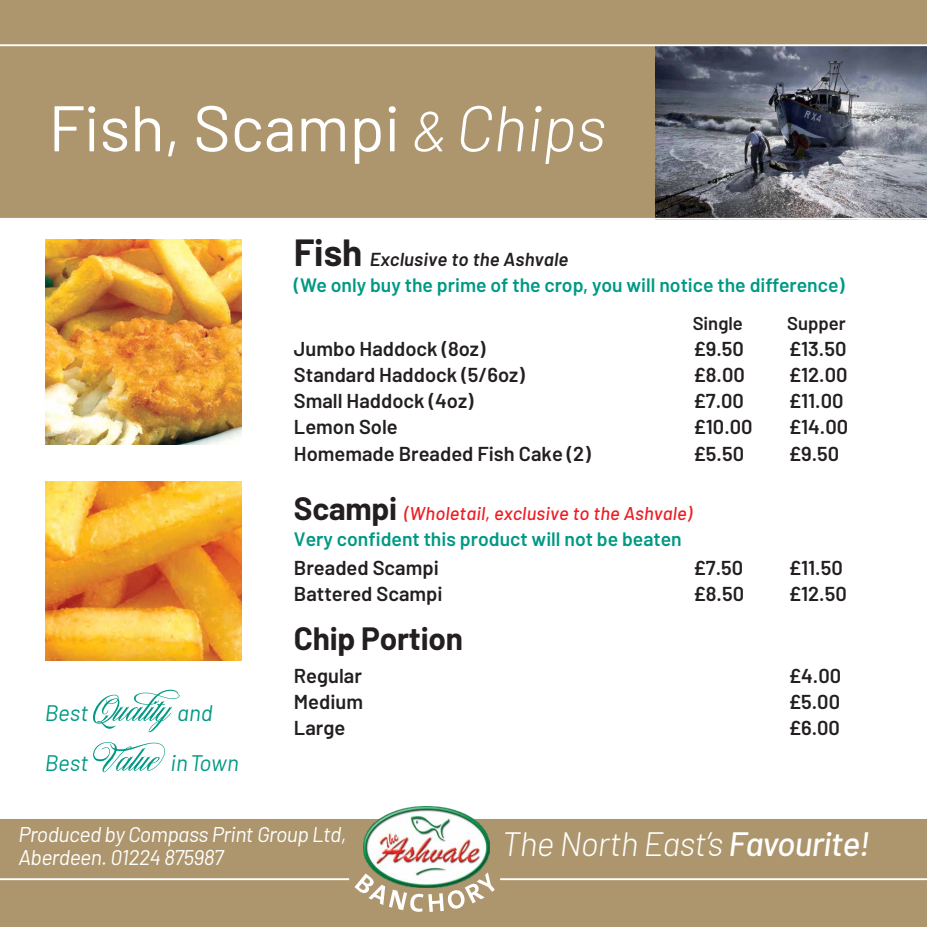
<style>
.page{position:relative;width:927px;height:927px;background:#ad966d}
.page>*{position:absolute;margin:0;border:0;box-sizing:border-box;transform-origin:0 0}
.t1{font:64.38px "Barlow";letter-spacing:-.005em;color:#fff}
.t2{font:italic 300 33.75px "Barlow";letter-spacing:-.02em;color:#fff}
.t3{font:700 31.5px "Barlow";letter-spacing:-.01em;color:#231f20}
.t4{font:italic 22.44px "Barlow";color:#009984}
.t5{font:italic 21.25px/22.5px "Barlow";letter-spacing:-.02em;color:#fff}
.t6{font:600 20.06px "Barlow";color:#231f20}
.t7{font:600 19.38px "Barlow";color:#009984}
.t8{font:italic 600 18.75px "Barlow";letter-spacing:.01em;color:#231f20}
.t9{font:italic 500 18.44px "Barlow";letter-spacing:.01em;color:#ed1d24}
.t10{font:600 18.44px "Barlow";color:#231f20}
.s1{font-weight:300;font-style:italic;font-size:56.25px}
.s2{font-weight:300;font-style:italic}
.s3{font-weight:700;font-style:normal;font-size:36.94px}
.s4{font-weight:700;font-style:normal;font-size:31.5px;color:#231f20}
.s5{font-weight:500}
</style>
<div class="page">
<svg style="left:354px;top:877px;width:141px;height:35px"></svg>
<div style="left:0;top:219px;width:927px;height:598px;background:#fff"></div>
<img style="left:656px;top:46px;width:271px;height:172px">
<svg style="left:93px;top:689px;width:87px;height:43px"></svg>
<svg style="left:93px;top:742px;width:72px;height:30px"></svg>
<hr style="left:0;top:44px;width:927px;height:2px;background:#fff">
<hr style="left:0;top:878px;width:349px;height:2px;background:#fff">
<hr style="left:500px;top:878px;width:427px;height:2px;background:#fff">
<hr style="left:0;top:817px;width:927px;height:2px;background:#fff">
<img style="left:363px;top:806px;width:126px;height:81px">
<img style="left:45px;top:239px;width:196px;height:205px">
<img style="left:45px;top:481px;width:196px;height:179px">
<hr style="left:0;top:218px;width:927px;height:2px;background:#fff">
<h1 class="t1" style="left:48px;top:88px;width:559px">Fish, Scampi <span class="s1">&amp;</span> <span class="s2">Chips</span></h1>
<p class="t8" style="left:294px;top:245px;width:276px"><span class="s3">Fish</span> Exclusive to the Ashvale</p>
<p class="t7" style="left:294px;top:270px;width:552px">(We only buy the prime of the crop, you will notice the difference)</p>
<p class="t10" style="left:692px;top:310px;width:52px">Single</p>
<p class="t10" style="left:787px;top:310px;width:60px">Supper</p>
<p class="t6" style="left:294px;top:334px;width:193px">Jumbo Haddock (8oz)</p>
<p class="t6" style="left:693px;top:334px;width:52px">£9.50</p>
<p class="t6" style="left:789px;top:334px;width:59px">£13.50</p>
<p class="t6" style="left:294px;top:360px;width:232px">Standard Haddock (5/6oz)</p>
<p class="t6" style="left:693px;top:360px;width:53px">£8.00</p>
<p class="t6" style="left:789px;top:360px;width:60px">£12.00</p>
<p class="t6" style="left:294px;top:386px;width:181px">Small Haddock (4oz)</p>
<p class="t6" style="left:693px;top:386px;width:52px">£7.00</p>
<p class="t6" style="left:789px;top:386px;width:56px">£11.00</p>
<p class="t6" style="left:294px;top:412px;width:105px">Lemon Sole</p>
<p class="t6" style="left:693px;top:412px;width:61px">£10.00</p>
<p class="t6" style="left:789px;top:412px;width:61px">£14.00</p>
<p class="t6" style="left:294px;top:438px;width:298px">Homemade Breaded Fish Cake (2)</p>
<p class="t6" style="left:693px;top:438px;width:52px">£5.50</p>
<p class="t6" style="left:789px;top:438px;width:52px">£9.50</p>
<p class="t9" style="left:294px;top:499px;width:400px"><span class="s4">Scampi</span> (Wholetail, exclusive to the Ashvale)</p>
<p class="t7" style="left:294px;top:525px;width:389px">Very confident this product will not be beaten</p>
<p class="t6" style="left:294px;top:553px;width:146px">Breaded Scampi</p>
<p class="t6" style="left:693px;top:553px;width:51px">£7.50</p>
<p class="t6" style="left:789px;top:553px;width:55px">£11.50</p>
<p class="t6" style="left:294px;top:579px;width:150px">Battered Scampi</p>
<p class="t6" style="left:693px;top:579px;width:52px">£8.50</p>
<p class="t6" style="left:789px;top:579px;width:59px">£12.50</p>
<p class="t4" style="left:45px;top:696px;width:45px">Best</p>
<p class="t4" style="left:177px;top:696px;width:37px">and</p>
<p class="t4" style="left:45px;top:746px;width:45px">Best</p>
<p class="t4" style="left:170px;top:746px;width:70px">inTown</p>
<h3 class="t3" style="left:294px;top:615px;width:170px">Chip Portion</h3>
<p class="t6" style="left:294px;top:661px;width:69px">Regular</p>
<p class="t6" style="left:789px;top:661px;width:54px">£4.00</p>
<p class="t6" style="left:294px;top:687px;width:71px">Medium</p>
<p class="t6" style="left:788px;top:687px;width:53px">£5.00</p>
<p class="t6" style="left:294px;top:713px;width:53px">Large</p>
<p class="t6" style="left:788px;top:713px;width:53px">£6.00</p>
<p class="t5" style="left:18px;top:821px;width:329px">Produced by Compass Print Group Ltd,<br>Aberdeen. 01224 875987</p>
<h2 class="t2" style="left:502px;top:819px;width:369px">The North East’s <span class="s5">Favourite!</span></h2>
</div>
